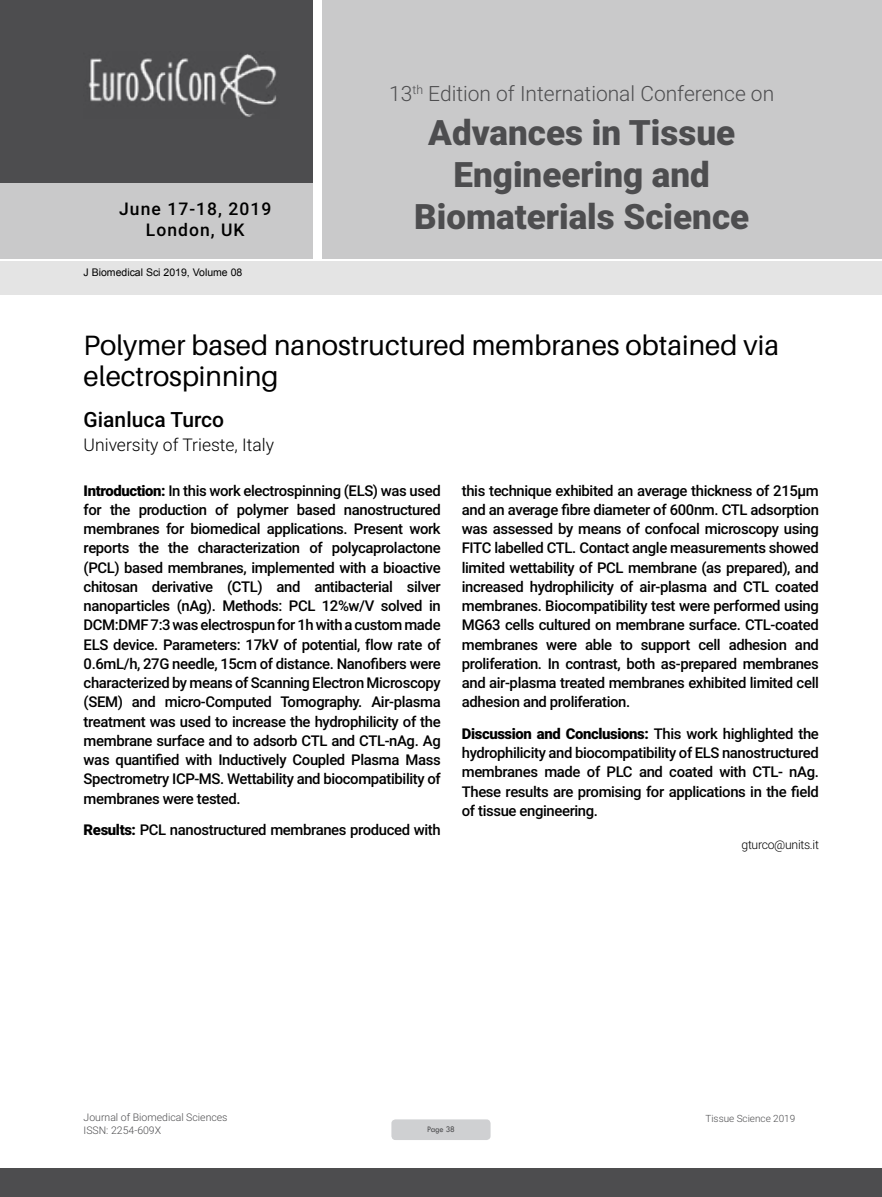
<style>
.page{position:relative;width:882px;height:1197px;background:#fff}
.page>*{position:absolute;margin:0;border:0;box-sizing:border-box;transform-origin:0 0}
.t1{font:900 35px/42px "Roboto";color:#4d4d4f;text-align:center}
.t2{font:28px/30.8px "Aileron";color:#000}
.t3{font:300 21px "Roboto";color:#4d4d4f}
.t4{font:500 21px "Roboto";color:#000}
.t5{font:300 17.5px "Roboto";color:#000}
.t6{font:500 17.5px/21px "Roboto";letter-spacing:.06em;color:#000;text-align:center}
.t7{font:500 14.88px/19.2px "Roboto";letter-spacing:-.025em;color:#000;text-align:justify}
.t8{font:300 12.25px "Roboto";letter-spacing:-.025em;color:#000}
.t9{font:300 10.5px/12.6px "Roboto";color:#4d4d4f}
.t10{font:10.5px "Arial";color:#000}
.t11{font:300 9.97px "Roboto";color:#4d4d4f}
.t12{font:8.75px "Tw Cen";letter-spacing:-.02em;color:#4d4d4f;scale:.95 1}
.s1{font-weight:900}
</style>
<div class="page">
<div style="left:0;top:0;width:313px;height:183px;background:#4d4d4f"></div>
<div style="left:1px;top:183px;width:312px;height:76px;background:#c9c9ca"></div>
<div style="left:323px;top:0;width:559px;height:259px;background:#c9c9ca"></div>
<img style="left:88px;top:54px;width:188px;height:63px">
<div style="left:0;top:1169px;width:882px;height:28px;background:#4d4d4f"></div>
<div style="left:1px;top:261px;width:881px;height:33px;background:#e4e4e4"></div>
<div style="left:391px;top:1119px;width:100px;height:21px;background:#cfd0d2;border-radius:4px"></div>
<p class="t6" style="left:119px;top:198px;width:154px">June 17-18, 2019<br>London, UK</p>
<p class="t10" style="left:84px;top:266px;width:160px">J Biomedical Sci 2019, Volume 08</p>
<h3 class="t3" style="left:389px;top:79px;width:387px">13<sup>th</sup> Edition of International Conference on</h3>
<h1 class="t1" style="left:414px;top:110px;width:337px">Advances in Tissue<br>Engineering and<br>Biomaterials Science</h1>
<h2 class="t2" style="left:84px;top:331px;width:697px">Polymer based nanostructured membranes obtained via electrospinning</h2>
<h3 class="t4" style="left:84px;top:405px;width:142px">Gianluca Turco</h3>
<p class="t5" style="left:84px;top:433px;width:192px">University of Trieste, Italy</p>
<p class="t7" style="left:84px;top:480px;width:359px"><span class="s1">Introduction:</span> In this work electrospinning (ELS) was used for the production of polymer based nanostructured membranes for biomedical applications. Present work reports the the characterization of polycaprolactone (PCL) based membranes, implemented with a bioactive chitosan derivative (CTL) and antibacterial silver nanoparticles (nAg). Methods: PCL 12%w/V solved in DCM:DMF 7:3 was electrospun for 1h with a custom made ELS device. Parameters: 17kV of potential, flow rate of 0.6mL/h, 27G needle, 15cm of distance. Nanofibers were characterized by means of Scanning Electron Microscopy (SEM) and micro-Computed Tomography. Air-plasma treatment was used to increase the hydrophilicity of the membrane surface and to adsorb CTL and CTL-nAg. Ag was quantified with Inductively Coupled Plasma Mass Spectrometry ICP-MS. Wettability and biocompatibility of membranes were tested.</p>
<p class="t7" style="left:84px;top:820px;width:359px"><span class="s1">Results:</span> PCL nanostructured membranes produced with</p>
<p class="t7" style="left:462px;top:480px;width:359px">this technique exhibited an average thickness of 215µm and an average fibre diameter of 600nm. CTL adsorption was assessed by means of confocal microscopy using FITC labelled CTL. Contact angle measurements showed limited wettability of PCL membrane (as prepared), and increased hydrophilicity of air-plasma and CTL coated membranes. Biocompatibility test were performed using MG63 cells cultured on membrane surface. CTL-coated membranes were able to support cell adhesion and proliferation. In contrast, both as-prepared membranes and air-plasma treated membranes exhibited limited cell adhesion and proliferation.</p>
<p class="t7" style="left:462px;top:723px;width:359px"><span class="s1">Discussion and Conclusions:</span> This work highlighted the hydrophilicity and biocompatibility of ELS nanostructured membranes made of PLC and coated with CTL- nAg.<br>These results are promising for applications in the field of tissue engineering.</p>
<p class="t8" style="left:742px;top:836px;width:79px">gturco@units.it</p>
<p class="t9" style="left:84px;top:1111px;width:145px">Journal of Biomedical Sciences<br>ISSN: 2254-609X</p>
<p class="t12" style="left:427px;top:1124px;width:31px">Page 38</p>
<p class="t11" style="left:705px;top:1111px;width:91px">Tissue Science 2019</p>
</div>
